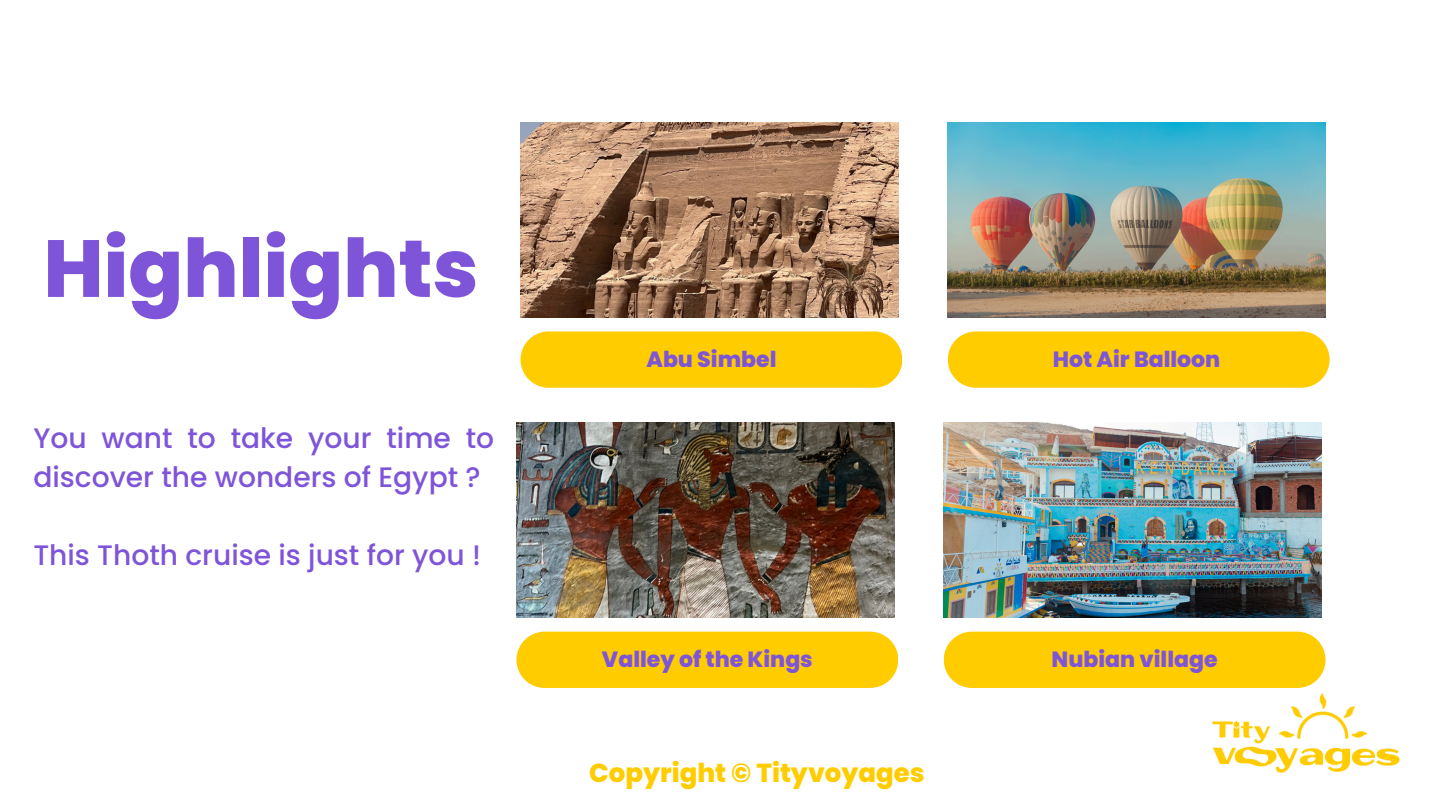
<style>
.page{position:relative;width:1440px;height:810px;background:#fff}
.page>*{position:absolute;margin:0;border:0;box-sizing:border-box;transform-origin:0 0}
.t1{font:800 80.7px "Poppins";color:#7e55d9}
.t2{font:500 28.1px/39px "Poppins";color:#7e55d9}
.t3{font:800 26px "Poppins";color:#fc0}
.t4{font:800 22px "Poppins";color:#7e55d9}
</style>
<div class="page">
<img style="left:521px;top:122px;width:378px;height:195px">
<div style="left:521px;top:331px;width:381px;height:57px;background:#fc0;border-radius:28px"></div>
<img style="left:948px;top:122px;width:378px;height:195px">
<div style="left:948px;top:331px;width:382px;height:57px;background:#fc0;border-radius:28px"></div>
<img style="left:516px;top:422px;width:378px;height:195px">
<div style="left:516px;top:632px;width:382px;height:56px;background:#fc0;border-radius:28px"></div>
<img style="left:944px;top:422px;width:378px;height:195px">
<div style="left:944px;top:632px;width:382px;height:56px;background:#fc0;border-radius:28px"></div>
<img style="left:1212px;top:683px;width:188px;height:90px">
<p class="t1" style="left:44px;top:212px;width:436px">Highlights</p>
<p class="t2" style="left:33px;top:419px;width:462px">You want to take your time to discover the wonders of Egypt ?</p>
<p class="t2" style="left:33px;top:536px;width:449px">This Thoth cruise is just for you !</p>
<h2 class="t4" style="left:646px;top:344px;width:132px">Abu Simbel</h2>
<p class="t4" style="left:1053px;top:344px;width:169px">Hot Air Balloon</p>
<p class="t4" style="left:602px;top:644px;width:212px">Valley of the Kings</p>
<h2 class="t4" style="left:1052px;top:644px;width:167px">Nubian village</h2>
<p class="t3" style="left:589px;top:754px;width:337px">Copyright © Tityvoyages</p>
</div>
